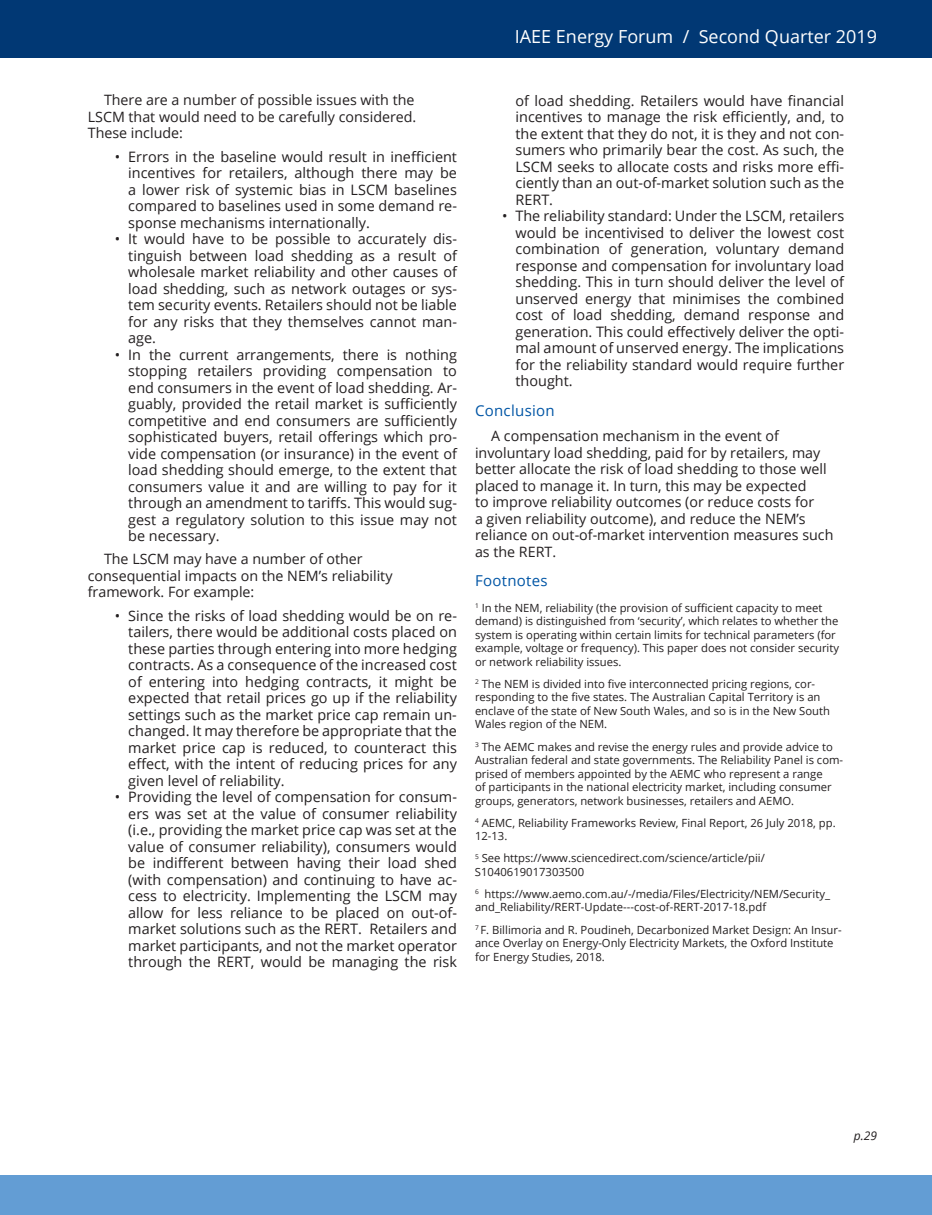
<style>
.page{position:relative;width:932px;height:1215px;background:#fff}
.page>*{position:absolute;margin:0;border:0;box-sizing:border-box;transform-origin:0 0}
.t1{font:18px "Open Sans";color:#fff}
.t2{font:15px "Open Sans";letter-spacing:.02em;color:#0155a5}
.t3{font:14.4px/16.5px "Open Sans";color:#231f20;text-align:justify}
.t4{font:14.25px/16.5px "Open Sans";color:#231f20}
.t5{font:italic 12px "Open Sans";color:#231f20}
.t6{font:11.25px/13.5px "Open Sans";color:#231f20}
</style>
<div class="page">
<div style="left:0;top:1176px;width:14px;height:39px;background:#639dd4"></div>
<div style="left:0;top:1px;width:14px;height:57px;background:#013874"></div>
<div style="left:14px;top:1176px;width:918px;height:39px;background:#639dd4"></div>
<div style="left:14px;top:1px;width:918px;height:57px;background:#013874"></div>
<p class="t1" style="left:515px;top:25px;width:364px">IAEE Energy Forum / Second Quarter 2019</p>
<p class="t4" style="left:88px;top:92px;width:330px;text-indent:16px">There are a number of possible issues with the<br>LSCM that would need to be carefully considered.<br>These include:</p>
<p class="t3" style="left:128px;top:148px;width:330px;text-indent:-13px">• Errors in the baseline would result in inefficient incentives for retailers, although there may be a lower risk of systemic bias in LSCM baselines compared to baselines used in some demand re&shy;sponse mechanisms internationally.</p>
<p class="t3" style="left:128px;top:230px;width:330px;text-indent:-13px">• It would have to be possible to accurately dis&shy;tinguish between load shedding as a result of wholesale market reliability and other causes of load shedding, such as network outages or sys&shy;tem security events. Retailers should not be liable for any risks that they themselves cannot man&shy;age.</p>
<p class="t3" style="left:128px;top:346px;width:330px;text-indent:-13px">• In the current arrangements, there is nothing stopping retailers providing compensation to end consumers in the event of load shedding. Ar&shy;guably, provided the retail market is sufficiently competitive and end consumers are sufficiently sophisticated buyers, retail offerings which pro&shy;vide compensation (or insurance) in the event of load shedding should emerge, to the extent that consumers value it and are willing to pay for it through an amendment to tariffs. This would sug&shy;gest a regulatory solution to this issue may not be necessary.</p>
<p class="t4" style="left:88px;top:551px;width:306px;text-indent:16px">The LSCM may have a number of other consequential impacts on the NEM’s reliability framework. For example:</p>
<p class="t3" style="left:128px;top:607px;width:330px;text-indent:-13px">• Since the risks of load shedding would be on re&shy;tailers, there would be additional costs placed on these parties through entering into more hedging contracts. As a consequence of the increased cost of entering into hedging contracts, it might be expected that retail prices go up if the reliability settings such as the market price cap remain un&shy;changed. It may therefore be appropriate that the market price cap is reduced, to counteract this effect, with the intent of reducing prices for any given level of reliability.</p>
<p class="t3" style="left:128px;top:788px;width:330px;text-indent:-13px">• Providing the level of compensation for consum&shy;ers was set at the value of consumer reliability (i.e., providing the market price cap was set at the value of consumer reliability), consumers would be indifferent between having their load shed (with compensation) and continuing to have ac&shy;cess to electricity. Implementing the LSCM may allow for less reliance to be placed on out-of&shy;market solutions such as the RERT. Retailers and market participants, and not the market operator through the RERT, would be managing the risk</p>
<p class="t3" style="left:515px;top:92px;width:330px">of load shedding. Retailers would have financial incentives to manage the risk efficiently, and, to the extent that they do not, it is they and not con&shy;sumers who primarily bear the cost. As such, the LSCM seeks to allocate costs and risks more effi&shy;ciently than an out-of-market solution such as the RERT.</p>
<p class="t3" style="left:515px;top:207px;width:330px;text-indent:-13px">• The reliability standard: Under the LSCM, retailers would be incentivised to deliver the lowest cost combination of generation, voluntary demand response and compensation for involuntary load shedding. This in turn should deliver the level of unserved energy that minimises the combined cost of load shedding, demand response and generation. This could effectively deliver the opti&shy;mal amount of unserved energy. The implications for the reliability standard would require further thought.</p>
<p class="t2" style="left:475px;top:400px;width:81px">Conclusion</p>
<p class="t4" style="left:475px;top:427px;width:360px;text-indent:16px">A compensation mechanism in the event of involuntary load shedding, paid for by retailers, may better allocate the risk of load shedding to those well placed to manage it. In turn, this may be expected<br>to improve reliability outcomes (or reduce costs for<br>a given reliability outcome), and reduce the NEM’s reliance on out-of-market intervention measures such as the RERT.</p>
<p class="t2" style="left:475px;top:571px;width:74px">Footnotes</p>
<p class="t6" style="left:475px;top:601px;width:365px"><sup>1</sup> In the NEM, reliability (the provision of sufficient capacity to meet demand) is distinguished from ‘security’, which relates to whether the system is operating within certain limits for technical parameters (for example, voltage or frequency). This paper does not consider security or network reliability issues.</p>
<p class="t6" style="left:475px;top:677px;width:356px"><sup>2</sup> The NEM is divided into five interconnected pricing regions, cor&shy;responding to the five states. The Australian Capital Territory is an enclave of the state of New South Wales, and so is in the New South Wales region of the NEM.</p>
<p class="t6" style="left:475px;top:739px;width:370px"><sup>3</sup> The AEMC makes and revise the energy rules and provide advice to Australian federal and state governments. The Reliability Panel is com&shy;prised of members appointed by the AEMC who represent a range<br>of participants in the national electricity market, including consumer groups, generators, network businesses, retailers and AEMO.</p>
<p class="t6" style="left:475px;top:816px;width:362px"><sup>4</sup> AEMC, Reliability Frameworks Review, Final Report, 26 July 2018, pp.<br>12-13.</p>
<p class="t6" style="left:475px;top:851px;width:291px"><sup>5</sup> See https://www.sciencedirect.com/science/article/pii/<br>S1040619017303500</p>
<p class="t6" style="left:475px;top:887px;width:356px"><sup>6</sup> https://www.aemo.com.au/-/media/Files/Electricity/NEM/Security_ and_Reliability/RERT-Update---cost-of-RERT-2017-18.pdf</p>
<p class="t6" style="left:475px;top:922px;width:368px"><sup>7</sup> F. Billimoria and R. Poudineh, Decarbonized Market Design: An Insur&shy;ance Overlay on Energy-Only Electricity Markets, the Oxford Institute for Energy Studies, 2018.</p>
<p class="t5" style="left:853px;top:1127px;width:25px">p.29</p>
</div>
